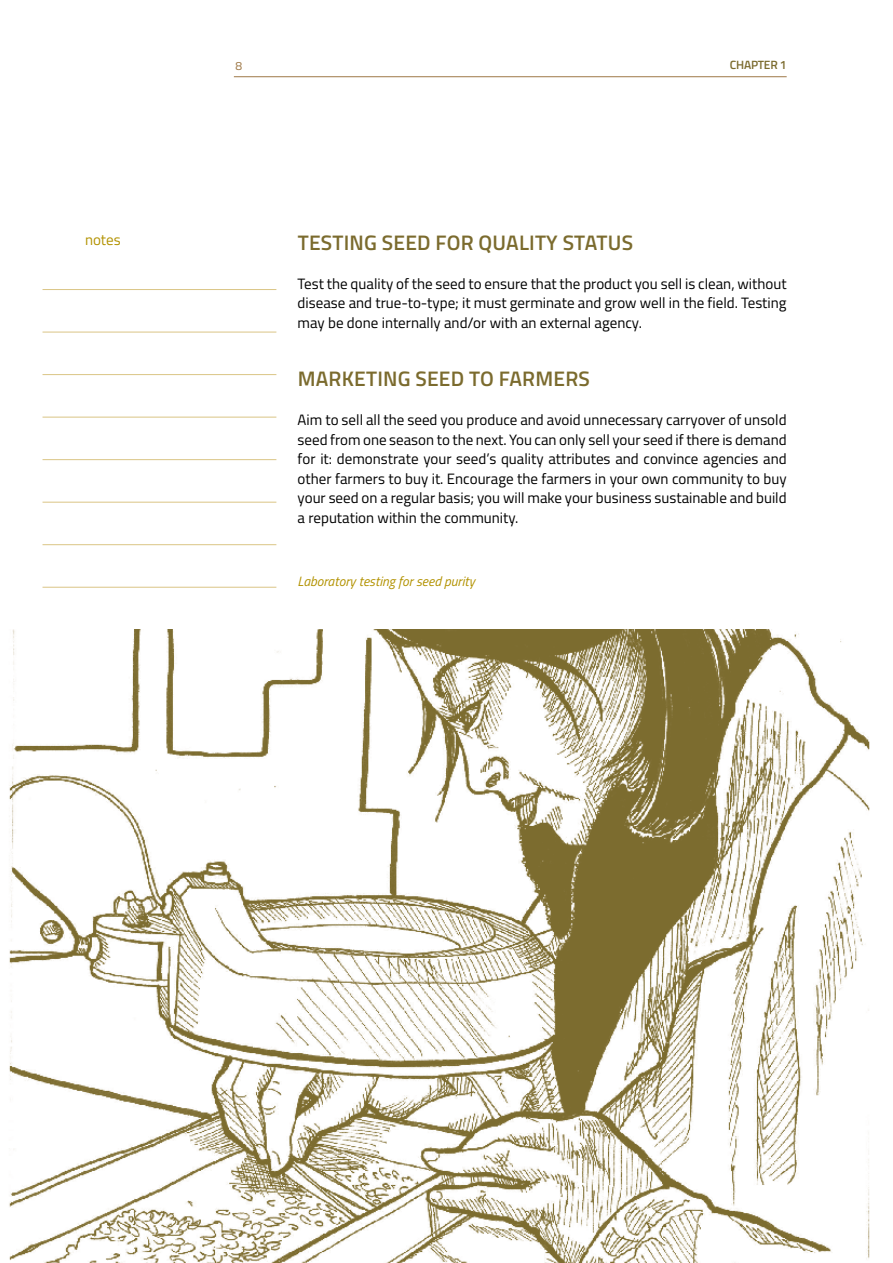
<style>
.page{position:relative;width:893px;height:1263px;background:#fff}
.page>*{position:absolute;margin:0;border:0;box-sizing:border-box;transform-origin:0 0}
.t1{font:600 21px "Titillium";letter-spacing:.01em;color:#7b6b2e}
.t2{font:15px/19.5px "Titillium";color:#000;text-align:justify}
.t3{font:15px "Titillium";color:#b29200}
.t4{font:italic 13.5px "Titillium";color:#b29200}
.t5{font:600 12px "Titillium";letter-spacing:-.02em;color:#7b6b2e}
.t6{font:12px "Titillium";color:#9f7948}
</style>
<div class="page">
<hr style="left:234px;top:76px;width:553px;height:1px;background:#9f7948">
<hr style="left:43px;top:289px;width:233px;height:1px;background:#dac585">
<hr style="left:43px;top:332px;width:233px;height:1px;background:#dac585">
<hr style="left:43px;top:374px;width:233px;height:1px;background:#dac585">
<hr style="left:43px;top:417px;width:233px;height:1px;background:#dac585">
<hr style="left:43px;top:459px;width:233px;height:1px;background:#dac585">
<hr style="left:43px;top:502px;width:233px;height:1px;background:#dac585">
<hr style="left:43px;top:544px;width:233px;height:1px;background:#dac585">
<hr style="left:43px;top:587px;width:233px;height:1px;background:#dac585">
<img style="left:9px;top:629px;width:861px;height:634px">
<p class="t6" style="left:235px;top:57px;width:8px">8</p>
<p class="t5" style="left:730px;top:55px;width:58px">CHAPTER 1</p>
<p class="t3" style="left:85px;top:229px;width:37px">notes</p>
<h1 class="t1" style="left:298px;top:226px;width:337px">TESTING SEED FOR QUALITY STATUS</h1>
<p class="t2" style="left:298px;top:273px;width:491px">Test the quality of the seed to ensure that the product you sell is clean, without disease and true-to-type; it must germinate and grow well in the field. Testing may be done internally and/or with an external agency.</p>
<h1 class="t1" style="left:298px;top:363px;width:294px">MARKETING SEED TO FARMERS</h1>
<p class="t2" style="left:298px;top:409px;width:490px">Aim to sell all the seed you produce and avoid unnecessary carryover of unsold seed from one season to the next. You can only sell your seed if there is demand for it: demonstrate your seed’s quality attributes and convince agencies and other farmers to buy it. Encourage the farmers in your own community to buy your seed on a regular basis; you will make your business sustainable and build a reputation within the community.</p>
<p class="t4" style="left:298px;top:572px;width:179px">Laboratory testing for seed purity</p>
</div>
